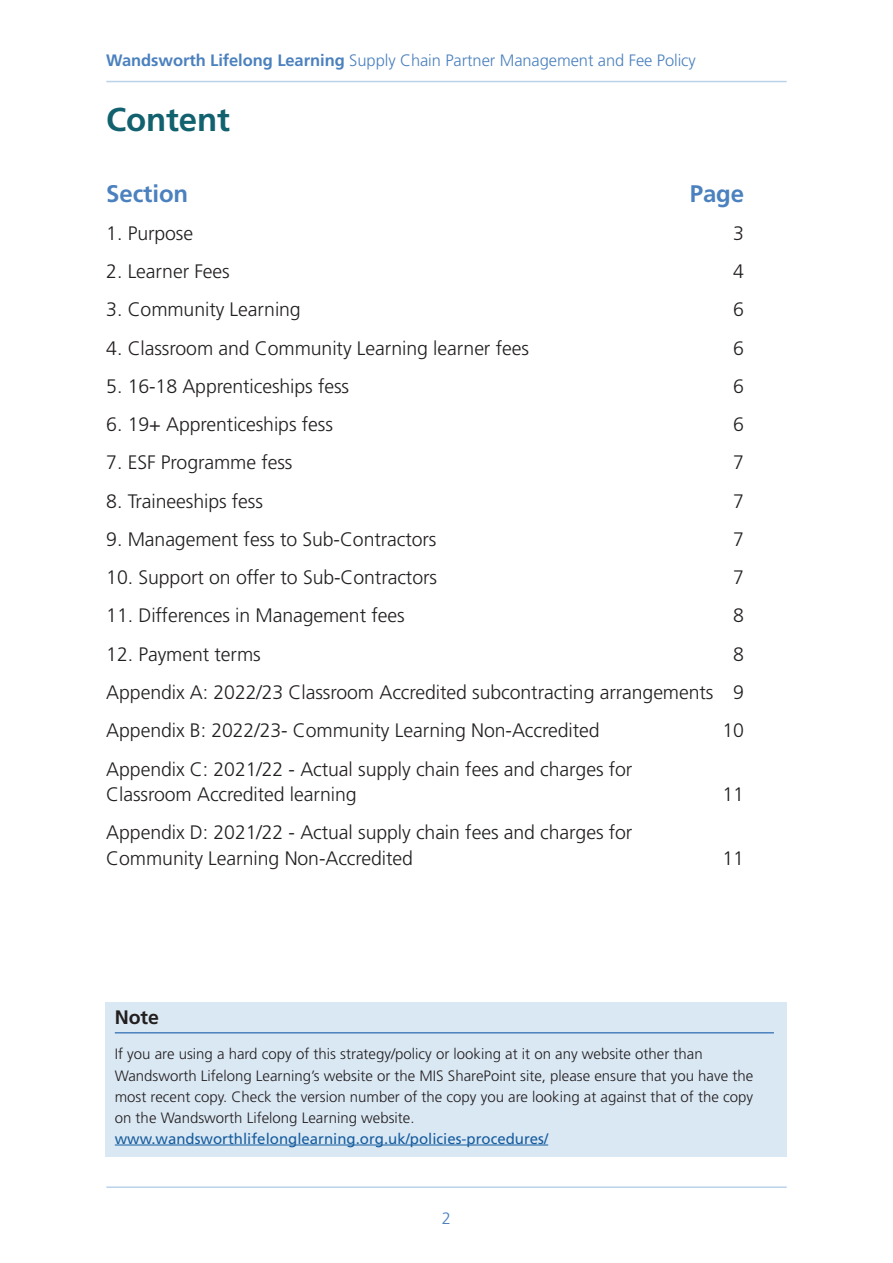
<style>
.page{position:relative;width:893px;height:1263px;background:#fff}
.page>*{position:absolute;margin:0;border:0;box-sizing:border-box;transform-origin:0 0}
.t1{font:700 33px "Frutiger LT";letter-spacing:-.005em;color:#12616e}
.t2{font:700 24px "Frutiger LT";letter-spacing:-.005em;color:#4b81be}
.t3{font:300 19.5px/38.2px "Frutiger LT";letter-spacing:-.005em;color:#231f20}
.t4{font:700 19.5px "Frutiger LT";color:#231f20}
.t5{font:300 16.5px "Frutiger LT";letter-spacing:-.005em;color:#4b81be}
.t6{font:300 15px/21px "Frutiger LT";color:#231f20}
.t7{font:15px "Frutiger LT";color:#175d9e}
.s1{font-weight:700}
</style>
<div class="page">
<hr style="left:106px;top:1186px;width:681px;height:2px;background:#bad3ea">
<hr style="left:106px;top:81px;width:681px;height:1px;background:#bad3ea">
<div style="left:105px;top:1002px;width:682px;height:155px;background:#dae8f4"></div>
<hr style="left:115px;top:1032px;width:659px;height:1px;background:#4b81be">
<hr style="left:115px;top:1144px;width:433px;height:1px;background:#175d9e">
<p class="t5" style="left:106px;top:50px;width:591px"><span class="s1">Wandsworth Lifelong Learning</span> Supply Chain Partner Management and Fee Policy</p>
<h1 class="t1" style="left:106px;top:100px;width:125px">Content</h1>
<p class="t2" style="left:106px;top:179px;width:83px">Section</p>
<p class="t2" style="left:690px;top:179px;width:56px">Page</p>
<p class="t3" style="left:106px;top:214px;width:88px">1. Purpose</p>
<p class="t3" style="left:733px;top:214px;width:12px">3</p>
<p class="t3" style="left:106px;top:252px;width:125px">2. Learner Fees</p>
<p class="t3" style="left:733px;top:252px;width:12px">4</p>
<p class="t3" style="left:106px;top:291px;width:196px">3. Community Learning</p>
<p class="t3" style="left:733px;top:291px;width:12px">6</p>
<p class="t3" style="left:106px;top:329px;width:424px">4. Classroom and Community Learning learner fees</p>
<p class="t3" style="left:733px;top:329px;width:12px">6</p>
<p class="t3" style="left:106px;top:367px;width:244px">5. 16-18 Apprenticeships fess</p>
<p class="t3" style="left:733px;top:367px;width:12px">6</p>
<p class="t3" style="left:106px;top:406px;width:228px">6. 19+ Apprenticeships fess</p>
<p class="t3" style="left:733px;top:406px;width:12px">6</p>
<p class="t3" style="left:106px;top:444px;width:188px">7. ESF Programme fess</p>
<p class="t3" style="left:733px;top:444px;width:12px">7</p>
<p class="t3" style="left:106px;top:482px;width:158px">8. Traineeships fess</p>
<p class="t3" style="left:733px;top:482px;width:12px">7</p>
<p class="t3" style="left:106px;top:520px;width:332px">9. Management fess to Sub-Contractors</p>
<p class="t3" style="left:733px;top:520px;width:12px">7</p>
<p class="t3" style="left:106px;top:559px;width:332px">10. Support on offer to Sub-Contractors</p>
<p class="t3" style="left:733px;top:559px;width:12px">7</p>
<p class="t3" style="left:106px;top:597px;width:300px">11. Differences in Management fees</p>
<p class="t3" style="left:733px;top:597px;width:12px">8</p>
<p class="t3" style="left:106px;top:635px;width:156px">12. Payment terms</p>
<p class="t3" style="left:106px;top:635px;width:639px;text-align:justify;text-indent:627px">8<br>Appendix A: 2022/23 Classroom Accredited subcontracting arrangements 9<br>Appendix B: 2022/23- Community Learning Non-Accredited</p>
<p class="t3" style="left:722px;top:712px;width:23px">10</p>
<p class="t3" style="left:106px;top:756px;width:528px;line-height:25.5px">Appendix C: 2021/22 - Actual supply chain fees and charges for<br>Classroom Accredited learning</p>
<p class="t3" style="left:106px;top:820px;width:528px;line-height:25.5px">Appendix D: 2021/22 - Actual supply chain fees and charges for<br>Community Learning Non-Accredited</p>
<p class="t3" style="left:722px;top:775px;width:23px">11</p>
<p class="t3" style="left:722px;top:839px;width:23px">11</p>
<p class="t4" style="left:115px;top:1005px;width:46px">Note</p>
<p class="t6" style="left:115px;top:1044px;width:640px">If you are using a hard copy of this strategy/policy or looking at it on any website other than Wandsworth Lifelong Learning’s website or the MIS SharePoint site, please ensure that you have the most recent copy. Check the version number of the copy you are looking at against that of the copy on the Wandsworth Lifelong Learning website.</p>
<p class="t7" style="left:115px;top:1129px;width:435px">www.wandsworthlifelonglearning.org.uk/policies-procedures/</p>
<p class="t5" style="left:442px;top:1209px;width:11px">2</p>
</div>
